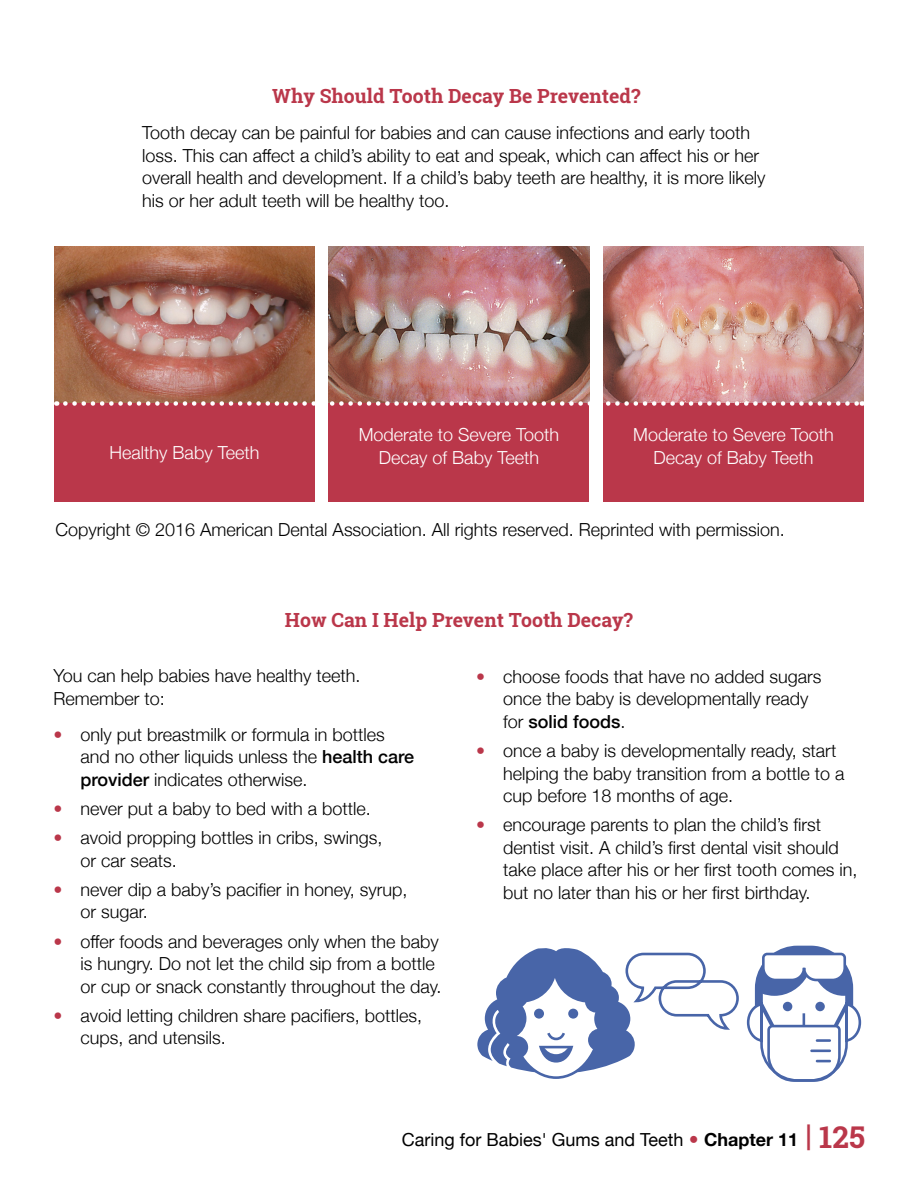
<style>
.page{position:relative;width:918px;height:1188px;background:#fff}
.page>*{position:absolute;margin:0;border:0;box-sizing:border-box;transform-origin:0 0}
.t1{font:700 19.5px "Roboto Slab";color:#ba374a}
.t2{font:300 18px/22.5px "Helvetica Neue";color:#000}
.t3{font:300 18px/22.5px "Helvetica Neue";color:#fff;text-align:center}
.t4{font:18px "Helvetica Neue";color:#000}
.s1{color:#ba374a}
.s2{font-weight:500}
.s3{font-weight:700}
.s4{font-family:"Roboto Slab";font-weight:700;font-size:30px;color:#ba374a}
</style>
<div class="page">
<img style="left:603px;top:246px;width:261px;height:156px">
<div style="left:603px;top:404px;width:261px;height:98px;background:#ba374a"></div>
<img style="left:329px;top:246px;width:261px;height:155px">
<div style="left:328px;top:404px;width:262px;height:98px;background:#ba374a"></div>
<img style="left:54px;top:246px;width:261px;height:158px">
<div style="left:54px;top:404px;width:261px;height:98px;background:#ba374a"></div>
<svg style="left:65px;top:401px;width:798px;height:5px"></svg>
<svg style="left:477px;top:948px;width:262px;height:131px"></svg>
<svg style="left:746px;top:946px;width:115px;height:136px"></svg>
<hr style="left:810px;top:1050px;width:21px;height:2px;background:#4865a8">
<hr style="left:816px;top:1039px;width:15px;height:3px;background:#4865a8">
<h3 class="t1" style="left:272px;top:83px;width:370px">Why Should Tooth Decay Be Prevented?</h3>
<p class="t2" style="left:142px;top:120px;width:625px">Tooth decay can be painful for babies and can cause infections and early tooth loss. This can affect a child’s ability to eat and speak, which can affect his or her overall health and development. If a child’s baby teeth are healthy, it is more likely his or her adult teeth will be healthy too.</p>
<p class="t3" style="left:359px;top:422px;width:202px">Moderate to Severe Tooth</p>
<p class="t3" style="left:110px;top:440px;width:151px">Healthy Baby Teeth</p>
<p class="t3" style="left:379px;top:445px;width:162px">Decay of Baby Teeth</p>
<p class="t3" style="left:633px;top:422px;width:202px">Moderate to Severe Tooth<br>Decay of Baby Teeth</p>
<p class="t2" style="left:56px;top:517px;width:731px">Copyright © 2016 American Dental Association. All rights reserved. Reprinted with permission.</p>
<h3 class="t1" style="left:285px;top:606px;width:350px">How Can I Help Prevent Tooth Decay?</h3>
<p class="t2" style="left:53px;top:663px;width:309px">You can help babies have healthy teeth.<br>Remember to:</p>
<p class="t2" style="left:80px;top:722px;width:335px;text-indent:-27px"><span class="s1">•</span> only put breastmilk or formula in bottles and no other liquids unless the <span class="s2">health care provider</span> indicates otherwise.</p>
<p class="t2" style="left:53px;top:796px;width:319px"><span class="s1">•</span> never put a baby to bed with a bottle.</p>
<p class="t2" style="left:80px;top:825px;width:304px;text-indent:-27px"><span class="s1">•</span> avoid propping bottles in cribs, swings, or car seats.</p>
<p class="t2" style="left:80px;top:877px;width:329px;text-indent:-27px"><span class="s1">•</span> never dip a baby’s pacifier in honey, syrup, or sugar.</p>
<p class="t2" style="left:80px;top:929px;width:363px;text-indent:-27px"><span class="s1">•</span> offer foods and beverages only when the baby is hungry. Do not let the child sip from a bottle or cup or snack constantly throughout the day.</p>
<p class="t2" style="left:80px;top:1003px;width:343px;text-indent:-27px"><span class="s1">•</span> avoid letting children share pacifiers, bottles, cups, and utensils.</p>
<p class="t2" style="left:503px;top:664px;width:320px;text-indent:-27px"><span class="s1">•</span> choose foods that have no added sugars once the baby is developmentally ready for <span class="s2">solid foods</span>.</p>
<p class="t2" style="left:503px;top:738px;width:343px;text-indent:-27px"><span class="s1">•</span> once a baby is developmentally ready, start helping the baby transition from a bottle to a cup before 18 months of age.</p>
<p class="t2" style="left:503px;top:812px;width:356px;text-indent:-27px"><span class="s1">•</span> encourage parents to plan the child’s first dentist visit. A child’s first dental visit should take place after his or her first tooth comes in, but no later than his or her first birthday.</p>
<p class="t4" style="left:402px;top:1127px;width:465px">Caring for Babies' Gums and Teeth <span class="s1">•</span> <span class="s3">Chapter 11</span> <span class="s4">| 125</span></p>
</div>
